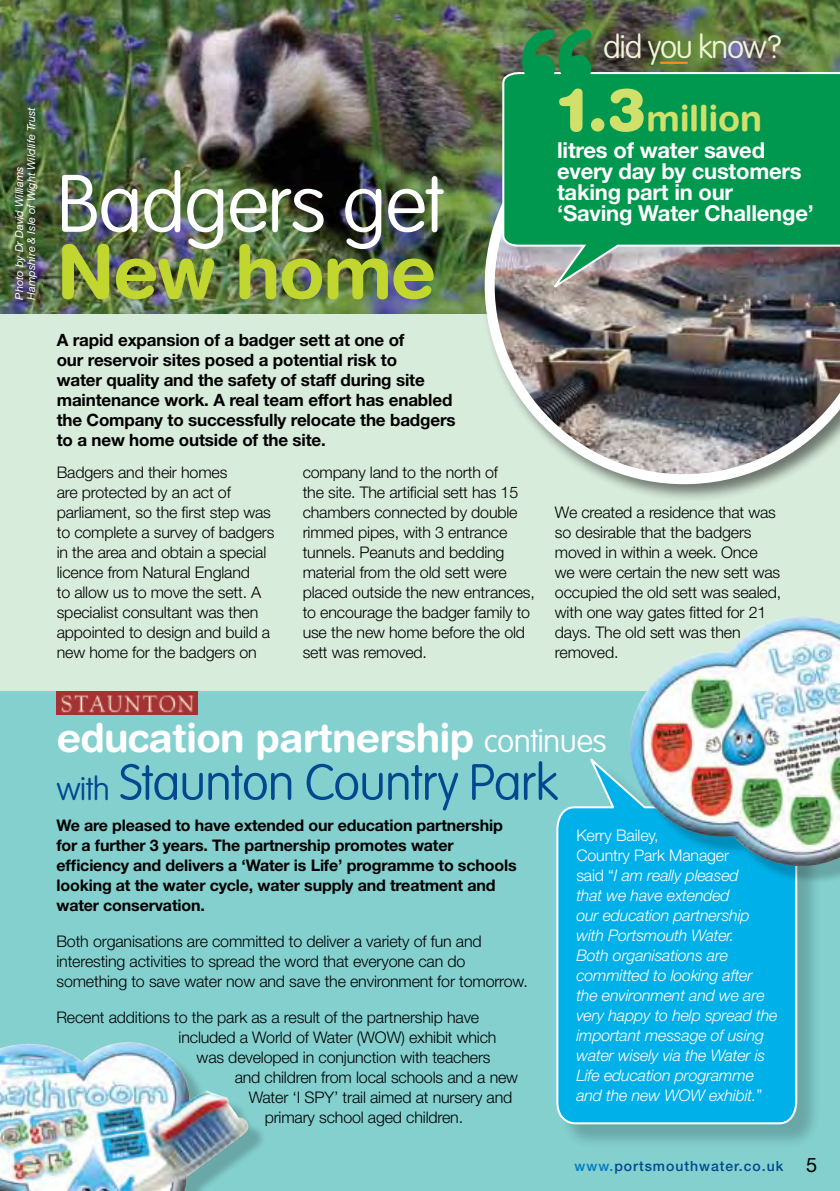
<style>
.page{position:relative;width:840px;height:1191px;background:#fff}
.page>*{position:absolute;margin:0;border:0;box-sizing:border-box;transform-origin:0 0}
.t1{font:700 180px "Helvetica Rounded";color:#00974e}
.t2{font:100 80px "VAG Rounded";color:#fff}
.t3{font:700 74.4px "Helvetica Rounded";letter-spacing:-.02em;color:#c1d72f}
.t4{font:100 50px "VAG Rounded";color:#004990}
.t5{font:700 40px "Helvetica Rounded";letter-spacing:-.02em;color:#fff}
.t6{font:700 36px "Helvetica Rounded";letter-spacing:-.01em;color:#d0e06a}
.t7{font:100 32px "VAG Rounded";color:#f0f5d7}
.t8{font:700 22px/21px "Helvetica Neue";letter-spacing:-.01em;color:#fff}
.t9{font:700 17px/20px "Helvetica Neue";letter-spacing:-.01em;color:#000}
.t10{font:300 16px/20px "Helvetica Neue";letter-spacing:-.01em;color:#000}
.t11{font:italic 300 16px/20px "Helvetica Neue";letter-spacing:-.01em;color:#fff}
.t12{font:700 16px/20px "Helvetica Neue";letter-spacing:-.01em;color:#000}
.t13{font:500 14px "Helvetica Neue";letter-spacing:.07em;color:#004990}
.t14{font:italic 11px/12px "Helvetica Neue";letter-spacing:-.01em;color:#fff}
.s1{font-weight:900;font-size:60px}
.s2{font-family:"VAG Rounded";font-weight:100;font-size:32px}
.s3{font-size:32px}
.s4{font-style:normal}
.s5{color:#0079c1}
.s6{font-weight:400;font-size:20px;color:#000}
</style>
<div class="page">
<div style="left:0;top:307px;width:839px;height:432px;background:#d8ecdb"></div>
<img style="left:0;top:0;width:839px;height:313px">
<div style="left:0;top:692px;width:839px;height:499px;background:#83d0cf"></div>
<div style="left:481px;top:83px;width:358px;height:420px;background:#000;opacity:.5"></div>
<img style="left:473px;top:75px;width:366px;height:414px">
<div style="left:505px;top:75px;width:334px;height:236px;background:#000;opacity:.2"></div>
<svg style="left:501px;top:71px;width:338px;height:223px;background:#21925b"></svg>
<hr style="left:660px;top:62px;width:26px;height:2px;background:#f78f1e">
<div style="left:559px;top:763px;width:263px;height:386px;background:#000;opacity:.2"></div>
<svg style="left:556px;top:751px;width:241px;height:374px;background:#0eb3e6"></svg>
<div style="left:0;top:1048px;width:266px;height:143px;background:#000;opacity:.2"></div>
<img style="left:3px;top:1042px;width:122px;height:19px">
<img style="left:57px;top:692px;width:140px;height:22px">
<div style="left:9px;top:102px;width:34px;height:203px;background:#000;opacity:.75"></div>
<div style="left:635px;top:622px;width:204px;height:262px;background:#000;opacity:.2"></div>
<img style="left:633px;top:616px;width:170px;height:103px">
<p class="t14" style="left:13px;top:300px;width:194px;rotate:-90deg">Photo by Dr David Williams<br>Hampshire &amp; Isle of Wight Wildlife Trust</p>
<h2 class="t2" style="left:57px;top:158px;width:389px">Badgers get</h2>
<h3 class="t3" style="left:57px;top:227px;width:381px">New home</h3>
<p class="t9" style="left:57px;top:330px;width:400px">A rapid expansion of a badger sett at one of<br>our reservoir sites posed a potential risk to<br>water quality and the safety of staff during site maintenance work. A real team effort has enabled the Company to successfully relocate the badgers to a new home outside of the site.</p>
<h1 class="t1" style="left:509px;top:-12px;width:96px">‘‘</h1>
<h3 class="t7" style="left:602px;top:29px;width:180px">did you know?</h3>
<h3 class="t6" style="left:556px;top:96px;width:206px"><span class="s1">1.3</span>million</h3>
<h3 class="t8" style="left:556px;top:139px;width:258px">litres of water saved every day by customers taking part in our ‘Saving Water Challenge’</h3>
<p class="t10" style="left:57px;top:461px;width:219px">Badgers and their homes<br>are protected by an act of parliament, so the first step was to complete a survey of badgers in the area and obtain a special licence from Natural England<br>to allow us to move the sett. A specialist consultant was then appointed to design and build a new home for the badgers on</p>
<p class="t10" style="left:302px;top:461px;width:233px">company land to the north of<br>the site. The artificial sett has 15 chambers connected by double rimmed pipes, with 3 entrance tunnels. Peanuts and bedding material from the old sett were placed outside the new entrances, to encourage the badger family to use the new home before the old sett was removed.</p>
<p class="t10" style="left:554px;top:502px;width:228px">We created a residence that was so desirable that the badgers moved in within a week. Once we were certain the new sett was occupied the old sett was sealed, with one way gates fitted for 21 days. The old sett was then removed.</p>
<h3 class="t5" style="left:57px;top:713px;width:551px">education partnership <span class="s2">continues</span></h3>
<h3 class="t4" style="left:57px;top:753px;width:502px"><span class="s3">with</span> Staunton Country Park</h3>
<p class="t12" style="left:56px;top:815px;width:461px">We are pleased to have extended our education partnership for a further 3 years. The partnership promotes water efficiency and delivers a ‘Water is Life’ programme to schools looking at the water cycle, water supply and treatment and water conservation.</p>
<p class="t10" style="left:56px;top:931px;width:472px">Both organisations are committed to deliver a variety of fun and interesting activities to spread the word that everyone can do something to save water now and save the environment for tomorrow.</p>
<p class="t10" style="left:56px;top:1007px;width:424px">Recent additions to the park as a result of the partnership have</p>
<p class="t10" style="left:178px;top:1027px;width:319px">included a World of Water (WOW) exhibit which</p>
<p class="t10" style="left:196px;top:1047px;width:295px">was developed in conjunction with teachers</p>
<p class="t10" style="left:234px;top:1067px;width:285px">and children from local schools and a new</p>
<p class="t10" style="left:248px;top:1087px;width:265px">Water ‘I SPY’ trail aimed at nursery and</p>
<p class="t10" style="left:264px;top:1107px;width:200px">primary school aged children.</p>
<p class="t11" style="left:576px;top:825px;width:202px"><span class="s4">Kerry Bailey,<br>Country Park Manager<br>said “</span>I am really pleased<br>that we have extended<br>our education partnership with Portsmouth Water.<br>Both organisations are committed to looking after the environment and we are very happy to help spread the important message of using water wisely via the Water is<br>Life education programme and the new WOW exhibit.<span class="s4">”</span></p>
<p class="t13" style="left:574px;top:1157px;width:244px"><span class="s5">www.</span>portsmouthwater.co.uk <span class="s6">5</span></p>
</div>
